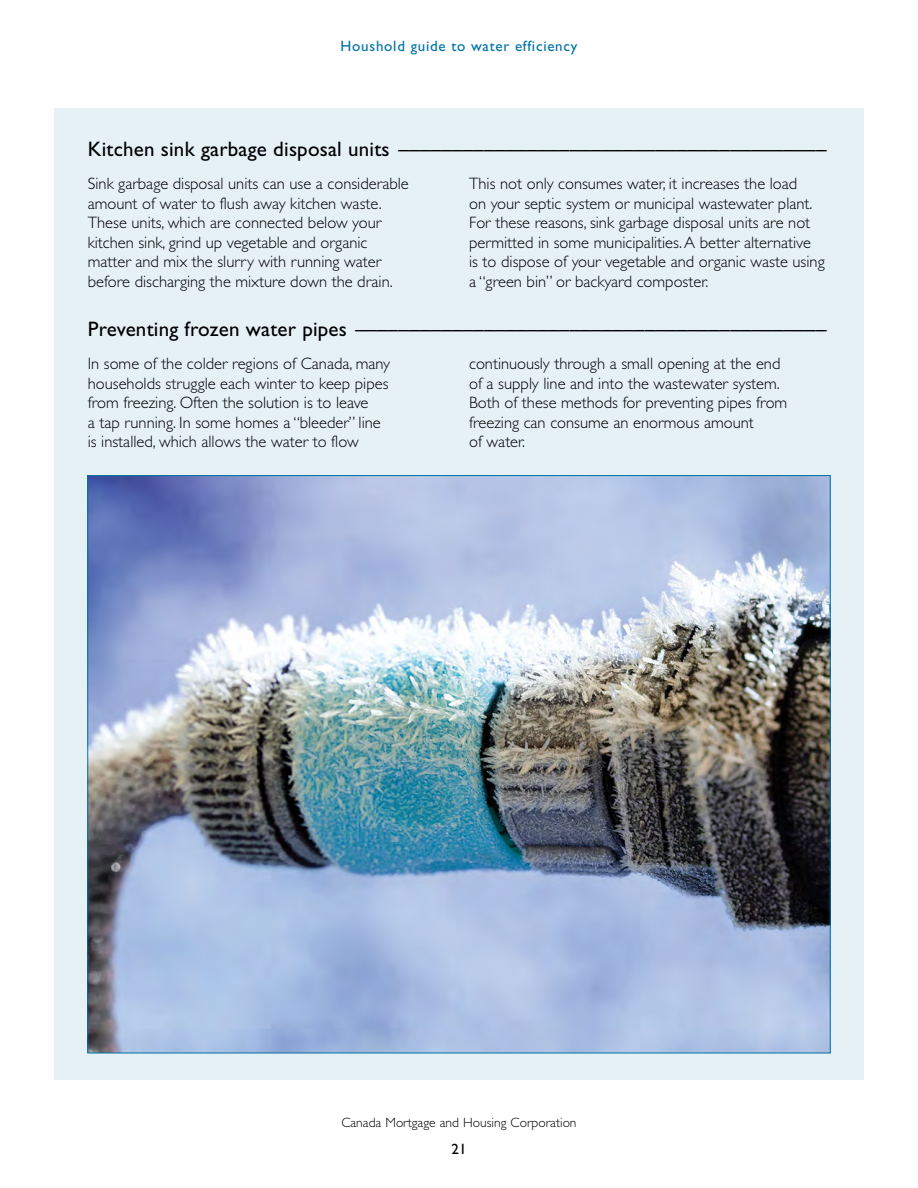
<style>
.page{position:relative;width:918px;height:1188px;background:#fff}
.page>*{position:absolute;margin:0;border:0;box-sizing:border-box;transform-origin:0 0}
.Subhead_2__H4{font:21px "Gill Sans Std";letter-spacing:.01em;color:#000}
.Body_Copy{font:300 16.5px/19.5px "Gill Sans Std";color:#000}
.t1{font:15px "Gill Sans Std";letter-spacing:.05em;color:#0072a6}
.t2{font:15px "Gill Sans Std";color:#000}
.t3{font:300 13.5px "Gill Sans Std";color:#000}
</style>
<div class="page">
<div style="left:54px;top:108px;width:810px;height:972px;background:#e6f1f6"></div>
<img style="left:89px;top:477px;width:740px;height:574px">
<p class="t1" style="left:341px;top:37px;width:238px">Houshold guide to water efficiency</p>
<h4 class="Subhead_2__H4" style="left:88px;top:137px;width:740px">Kitchen sink garbage disposal units ––––––––––––––––––––––––––––––––––––––––</h4>
<p class="Body_Copy" style="left:88px;top:174px;width:323px">Sink garbage disposal units can use a considerable amount of water to flush away kitchen waste.<br>These units, which are connected below your kitchen sink, grind up vegetable and organic matter and mix the slurry with running water before discharging the mixture down the drain.</p>
<p class="Body_Copy" style="left:469px;top:174px;width:357px">This not only consumes water, it increases the load<br>on your septic system or municipal wastewater plant.<br>For these reasons, sink garbage disposal units are not permitted in some municipalities. A better alternative<br>is to dispose of your vegetable and organic waste using a “green bin” or backyard composter.</p>
<h4 class="Subhead_2__H4" style="left:88px;top:317px;width:740px">Preventing frozen water pipes ––––––––––––––––––––––––––––––––––––––––––––</h4>
<p class="Body_Copy" style="left:88px;top:354px;width:304px">In some of the colder regions of Canada, many households struggle each winter to keep pipes from freezing. Often the solution is to leave<br>a tap running. In some homes a “bleeder” line is installed, which allows the water to flow</p>
<p class="Body_Copy" style="left:469px;top:354px;width:320px">continuously through a small opening at the end of a supply line and into the wastewater system.<br>Both of these methods for preventing pipes from freezing can consume an enormous amount<br>of water.</p>
<p class="t3" style="left:341px;top:1115px;width:237px">Canada Mortgage and Housing Corporation</p>
<p class="t2" style="left:452px;top:1141px;width:16px">21</p>
</div>
